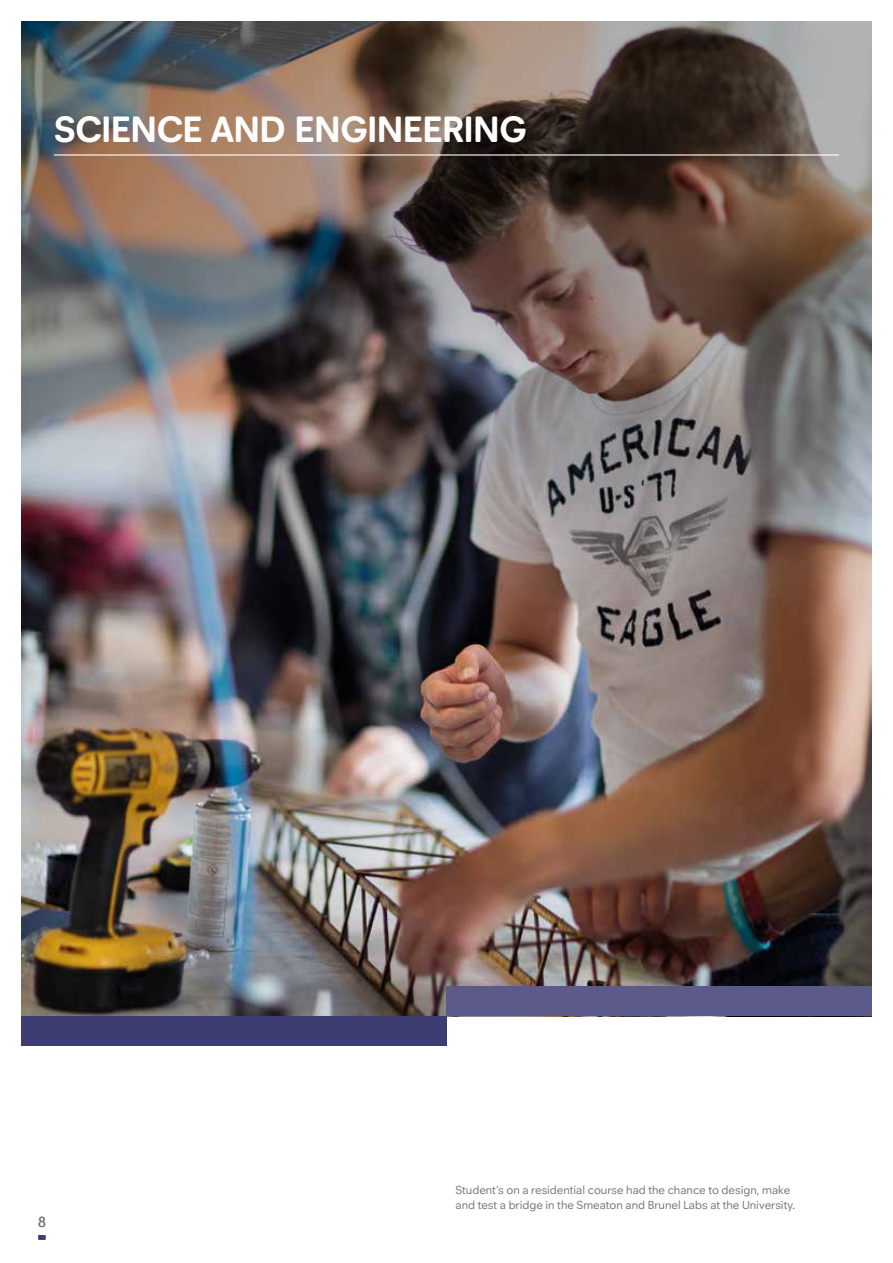
<style>
.page{position:relative;width:893px;height:1263px;background:#fff}
.page>*{position:absolute;margin:0;border:0;box-sizing:border-box;transform-origin:0 0}
.t1{font:700 37.5px "Neuzeitfor Plymouth";color:#fff}
.t2{font:15px "Neuzeitfor Plymouth";color:#747373}
.t3{font:12px/15px "Neuzeitfor Plymouth";color:#747373}
</style>
<div class="page">
<svg style="left:38px;top:1235px;width:7px;height:5px"></svg>
<img style="left:21px;top:540px;width:851px;height:476px">
<img style="left:21px;top:21px;width:851px;height:519px">
<hr style="left:54px;top:154px;width:785px;height:2px;background:#fff">
<div style="left:21px;top:1016px;width:425px;height:30px;background:#3e3d72"></div>
<div style="left:446px;top:986px;width:426px;height:30px;background:#5c5a8a"></div>
<h1 class="t1" style="left:54px;top:106px;width:474px">SCIENCE AND ENGINEERING</h1>
<p class="t2" style="left:38px;top:1212px;width:9px">8</p>
<p class="t3" style="left:455px;top:1182px;width:341px">Student’s on a residential course had the chance to design, make and test a bridge in the Smeaton and Brunel Labs at the University.</p>
</div>
